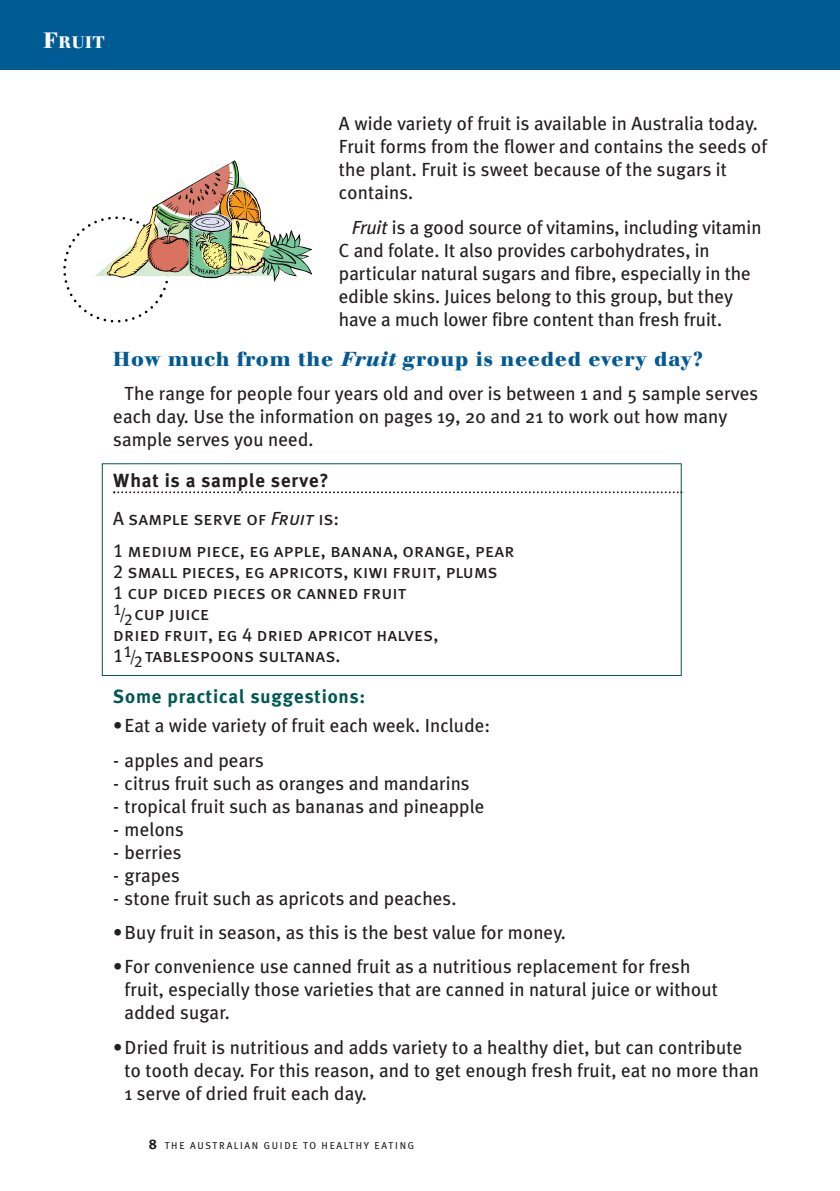
<style>
.page{position:relative;width:840px;height:1191px;background:#fff}
.page>*{position:absolute;margin:0;border:0;box-sizing:border-box;transform-origin:0 0}
.t1{font:700 20px "Walbaum";letter-spacing:.04em;color:#005a93}
.t2{font:19px/23px "Meta Plus";letter-spacing:.005em;color:#231f20}
.t3{font:19px/21px "Meta Plus Book Caps";letter-spacing:.005em;color:#231f20}
.t4{font:700 19px "Meta Plus";letter-spacing:.045em;color:#005953}
.t5{font:700 19px "Meta Plus";letter-spacing:.045em;color:#231f20}
.t6{font:700 16.4px "Walbaum";color:#fff}
.t7{font:10px "Meta Plus Book Caps";letter-spacing:.16em;color:#231f20}
.s1{font-size:22px}
.s2{font-style:italic}
.s3{font-size:16px}
.s4{font-family:"Meta Plus Bold Caps";font-size:14px}
</style>
<div class="page">
<svg style="left:113px;top:491px;width:569px;height:2px"></svg>
<hr style="left:839px;top:0;width:1px;height:69px;background:#005a93">
<svg style="left:63px;top:160px;width:249px;height:163px"></svg>
<div style="left:0;top:0;width:839px;height:69px;background:#005a93"></div>
<div style="left:102px;top:463px;width:579px;height:213px;border:1px solid #005953"></div>
<p class="t6" style="left:43px;top:36px;width:63px"><span class="s1">F</span>RUIT</p>
<p class="t2" style="left:339px;top:113px;width:429px">A wide variety of fruit is available in Australia today.<br>Fruit forms from the flower and contains the seeds of the plant. Fruit is sweet because of the sugars it contains.</p>
<p class="t2" style="left:339px;top:216px;width:424px;text-indent:13px"><span class="s2">Fruit</span> is a good source of vitamins, including vitamin C and folate. It also provides carbohydrates, in particular natural sugars and fibre, especially in the edible skins. Juices belong to this group, but they have a much lower fibre content than fresh fruit.</p>
<p class="t1" style="left:113px;top:351px;width:590px">How much from the <span class="s2">Fruit</span> group is needed every day?</p>
<p class="t2" style="left:113px;top:383px;width:646px;text-indent:11px">The range for people four years old and over is between 1 and 5 sample serves each day. Use the information on pages 19, 20 and 21 to work out how many sample serves you need.</p>
<p class="t5" style="left:113px;top:471px;width:217px">What is a sample serve?</p>
<p class="t3" style="left:113px;top:502px;width:402px;line-height:32.4px">A sample serve of <span class="s2">Fruit</span> is:<br>1 medium piece, eg apple, banana, orange, pear</p>
<p class="t3" style="left:113px;top:561px;width:385px">2 small pieces, eg apricots, kiwi fruit, plums<br>1 cup diced pieces or canned fruit<br><sup>1</sup><span class="s3">/</span><sub>2</sub>cup juice<br>dried fruit, eg 4 dried apricot halves,<br>1<sup>1</sup><span class="s3">/</span><sub>2</sub>tablespoons sultanas.</p>
<p class="t4" style="left:113px;top:687px;width:253px">Some practical suggestions:</p>
<p class="t2" style="left:113px;top:715px;width:378px">•Eat a wide variety of fruit each week. Include:</p>
<p class="t2" style="left:113px;top:749px;width:152px">- apples and pears</p>
<p class="t2" style="left:113px;top:772px;width:357px">- citrus fruit such as oranges and mandarins</p>
<p class="t2" style="left:113px;top:795px;width:372px">- tropical fruit such as bananas and pineapple</p>
<p class="t2" style="left:113px;top:818px;width:72px">- melons</p>
<p class="t2" style="left:113px;top:841px;width:70px">- berries</p>
<p class="t2" style="left:113px;top:864px;width:68px">- grapes</p>
<p class="t2" style="left:113px;top:887px;width:344px">- stone fruit such as apricots and peaches.</p>
<p class="t2" style="left:113px;top:921px;width:454px">•Buy fruit in season, as this is the best value for money.</p>
<p class="t2" style="left:125px;top:956px;width:594px;text-indent:-11px">•For convenience use canned fruit as a nutritious replacement for fresh fruit, especially those varieties that are canned in natural juice or without added sugar.</p>
<p class="t2" style="left:125px;top:1036px;width:635px;text-indent:-11px">•Dried fruit is nutritious and adds variety to a healthy diet, but can contribute to tooth decay. For this reason, and to get enough fresh fruit, eat no more than<br>1 serve of dried fruit each day.</p>
<p class="t7" style="left:149px;top:1139px;width:266px"><span class="s4">8</span> THE AUSTRALIAN GUIDE TO HEALTHY EATING</p>
</div>
